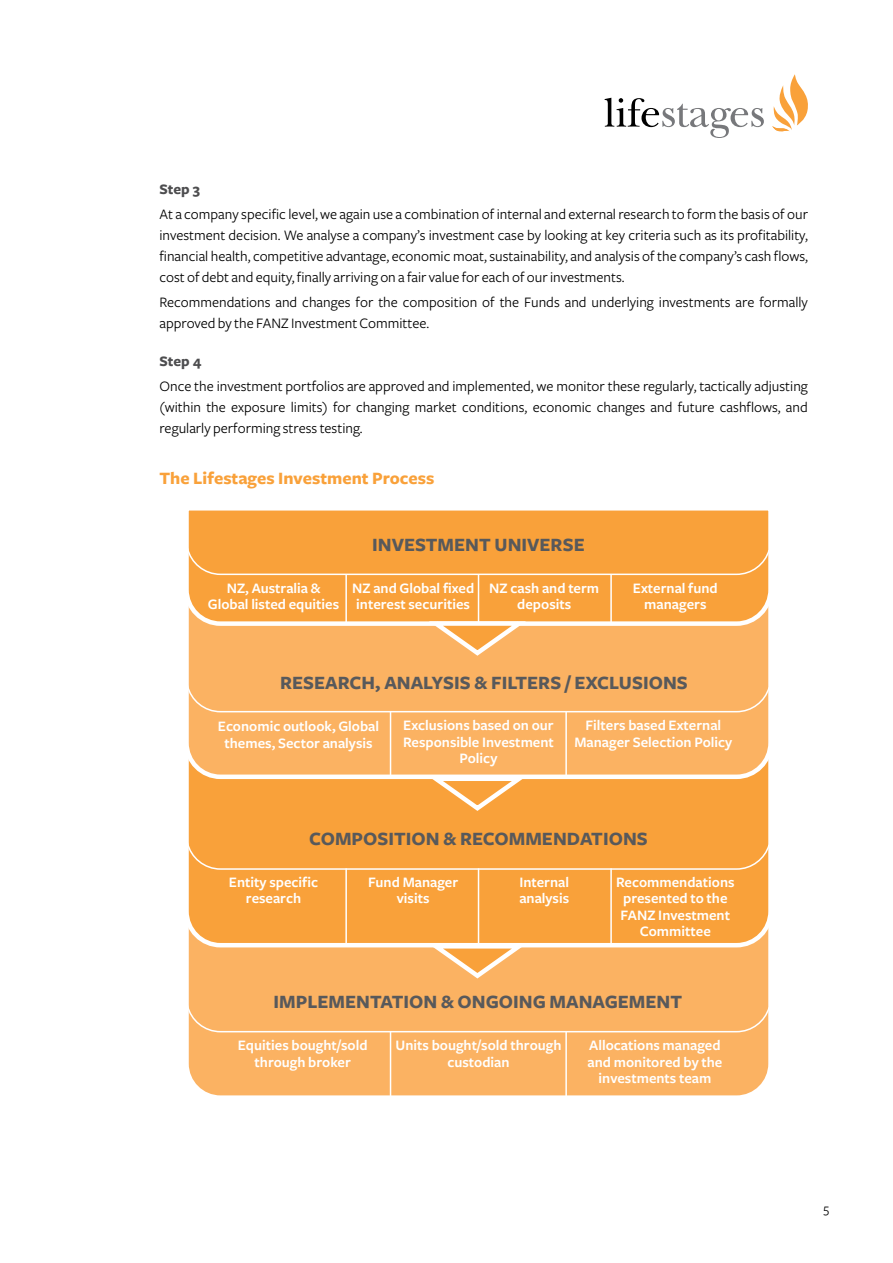
<style>
.page{position:relative;width:893px;height:1263px;background:#fff}
.page>*{position:absolute;margin:0;border:0;box-sizing:border-box;transform-origin:0 0}
.t1{font:700 19.5px "Freight Sans";color:#58595b}
.t2{font:700 18px "Freight Sans";color:#f9a13a}
.t3{font:15px/21px "Freight Sans";color:#000;text-align:justify}
.t4{font:600 15px/16.5px "Freight Sans";color:#fff;text-align:center}
.t5{font:700 15px "Freight Sans";color:#4d4d4f}
.t6{font:13.5px "Freight Sans";color:#000}
</style>
<div class="page">
<div style="left:188px;top:950px;width:581px;height:146px;background:#fbb262"></div>
<div style="left:188px;top:781px;width:581px;height:169px;background:#f9a13a"></div>
<div style="left:188px;top:628px;width:581px;height:153px;background:#fbb262"></div>
<svg style="left:188px;top:510px;width:581px;height:118px;background:#f9a747"></svg>
<hr style="left:345px;top:574px;width:2px;height:50px;background:#fff">
<hr style="left:478px;top:574px;width:1px;height:50px;background:#fff">
<hr style="left:610px;top:574px;width:2px;height:50px;background:#fff">
<svg style="left:422px;top:619px;width:111px;height:40px"></svg>
<hr style="left:390px;top:1032px;width:1px;height:65px;background:#fff">
<hr style="left:565px;top:1032px;width:2px;height:65px;background:#fff">
<svg style="left:188px;top:546px;width:581px;height:30px;background:#f9a644"></svg>
<svg style="left:188px;top:683px;width:581px;height:30px;background:#fbb66a"></svg>
<svg style="left:188px;top:841px;width:581px;height:29px;background:#f9a644"></svg>
<svg style="left:188px;top:1003px;width:581px;height:30px;background:#fbb66a"></svg>
<svg style="left:422px;top:774px;width:111px;height:40px"></svg>
<svg style="left:422px;top:942px;width:111px;height:40px"></svg>
<hr style="left:390px;top:712px;width:1px;height:64px;background:#fff">
<hr style="left:565px;top:712px;width:2px;height:64px;background:#fff">
<hr style="left:345px;top:868px;width:2px;height:78px;background:#fff">
<hr style="left:478px;top:868px;width:1px;height:78px;background:#fff">
<hr style="left:610px;top:868px;width:2px;height:78px;background:#fff">
<svg style="left:605px;top:98px;width:159px;height:40px"></svg>
<svg style="left:772px;top:74px;width:36px;height:58px"></svg>
<p class="t5" style="left:159px;top:181px;width:42px">Step 3</p>
<p class="t3" style="left:159px;top:204px;width:650px">At a company specific level, we again use a combination of internal and external research to form the basis of our investment decision. We analyse a company’s investment case by looking at key criteria such as its profitability, financial health, competitive advantage, economic moat, sustainability, and analysis of the company’s cash flows, cost of debt and equity, finally arriving on a fair value for each of our investments.</p>
<p class="t3" style="left:159px;top:292px;width:650px">Recommendations and changes for the composition of the Funds and underlying investments are formally approved by the FANZ Investment Committee.</p>
<p class="t5" style="left:159px;top:353px;width:43px">Step 4</p>
<p class="t3" style="left:159px;top:376px;width:650px">Once the investment portfolios are approved and implemented, we monitor these regularly, tactically adjusting (within the exposure limits) for changing market conditions, economic changes and future cashflows, and regularly performing stress testing.</p>
<p class="t2" style="left:159px;top:469px;width:277px">The Lifestages Investment Process</p>
<h1 class="t1" style="left:372px;top:534px;width:214px">INVESTMENT UNIVERSE</h1>
<p class="t4" style="left:208px;top:580px;width:133px">NZ, Australia &amp;<br>Global listed equities</p>
<p class="t4" style="left:352px;top:580px;width:124px;text-align:left">NZ and Global fixed interest securities</p>
<p class="t4" style="left:489px;top:580px;width:111px">NZ cash and term deposits</p>
<p class="t4" style="left:633px;top:580px;width:86px">External fund managers</p>
<h1 class="t1" style="left:280px;top:672px;width:409px">RESEARCH, ANALYSIS &amp; FILTERS / EXCLUSIONS</h1>
<p class="t4" style="left:218px;top:718px;width:163px">Economic outlook, Global themes, Sector analysis</p>
<p class="t4" style="left:403px;top:717px;width:152px">Exclusions based on our<br>Responsible Investment<br>Policy</p>
<p class="t4" style="left:574px;top:717px;width:159px">Filters based External<br>Manager Selection Policy</p>
<h1 class="t1" style="left:309px;top:828px;width:340px">COMPOSITION &amp; RECOMMENDATIONS</h1>
<p class="t4" style="left:229px;top:874px;width:91px">Entity specific research</p>
<p class="t4" style="left:368px;top:874px;width:92px">Fund Manager visits</p>
<p class="t4" style="left:616px;top:874px;width:120px">Recommendations presented to the<br>FANZ Investment<br>Committee</p>
<p class="t4" style="left:519px;top:874px;width:51px;text-align:left">Internal analysis</p>
<h1 class="t1" style="left:273px;top:992px;width:410px">IMPLEMENTATION &amp; ONGOING MANAGEMENT</h1>
<p class="t4" style="left:238px;top:1038px;width:131px">Equities bought/sold through broker</p>
<p class="t4" style="left:395px;top:1038px;width:168px">Units bought/sold through custodian</p>
<p class="t4" style="left:587px;top:1038px;width:136px">Allocations managed and monitored by the investments team</p>
<p class="t6" style="left:823px;top:1202px;width:7px">5</p>
</div>
